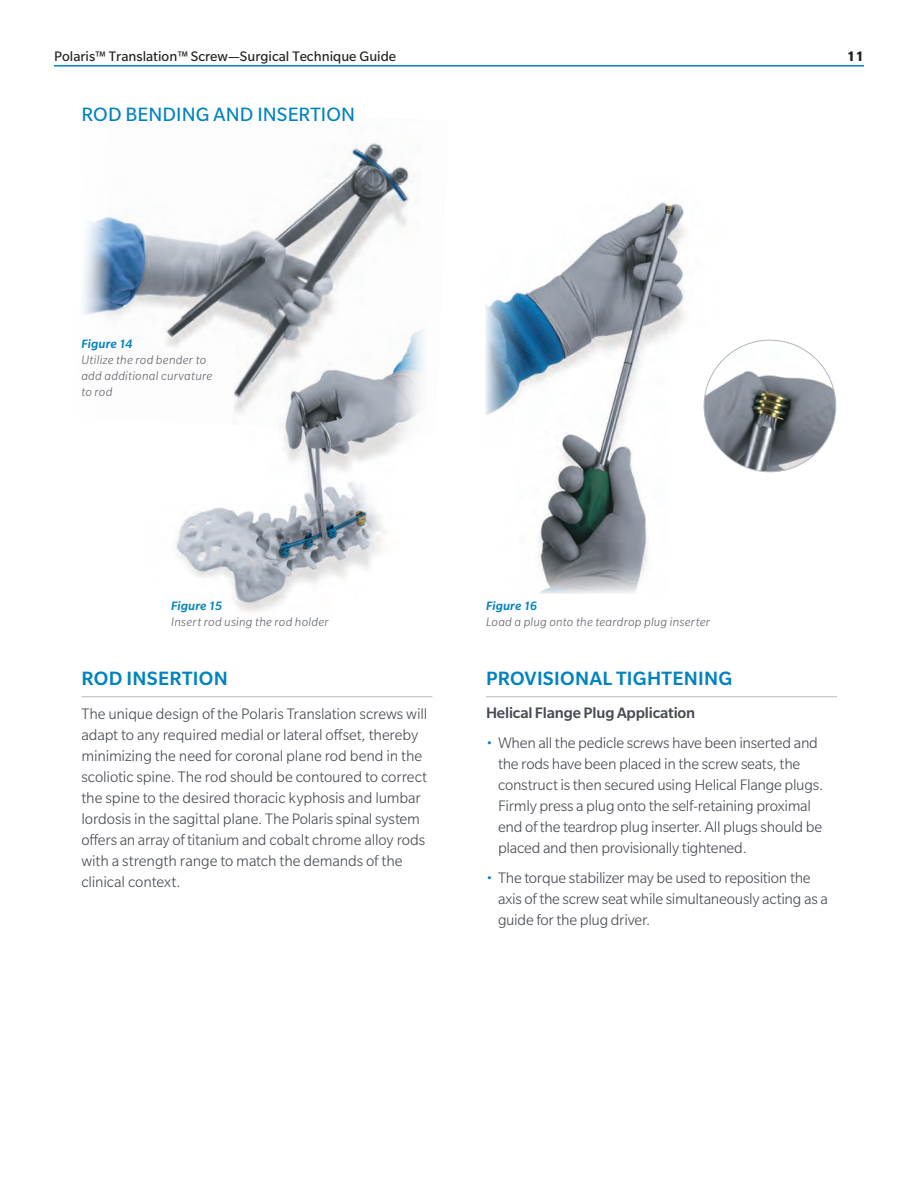
<style>
.page{position:relative;width:918px;height:1188px;background:#fff}
.page>*{position:absolute;margin:0;border:0;box-sizing:border-box;transform-origin:0 0}
.t1{font:500 21px "Slate Pro";letter-spacing:.015em;color:#0083bf}
.t2{font:21px "Slate Pro";letter-spacing:.005em;color:#0083bf}
.t3{font:300 16.5px/21px "Slate Pro";letter-spacing:-.01em;color:#464b54}
.t4{font:500 16.5px "Slate Pro";letter-spacing:-.01em;color:#464b54}
.t5{font:15px "Slate Pro";color:#231f20}
.t6{font:700 15px "Slate Pro";color:#231f20}
.t7{font:italic 300 13.2px/16.2px "Slate Pro";letter-spacing:.02em;color:#62666f;scale:1.04 1}
.t8{font:italic 500 13.2px "Slate Pro";letter-spacing:.005em;color:#0083bf;scale:1.04 1}
.s1{font-size:13.5px;color:#0083bf}
</style>
<div class="page">
<hr style="left:54px;top:65px;width:810px;height:2px;background:#0083bf">
<img style="left:176px;top:434px;width:229px;height:179px">
<img style="left:83px;top:143px;width:340px;height:291px">
<hr style="left:81px;top:696px;width:351px;height:1px;background:#b7b9c1">
<img style="left:485px;top:202px;width:307px;height:392px">
<hr style="left:486px;top:696px;width:351px;height:1px;background:#b7b9c1">
<img style="left:704px;top:340px;width:132px;height:132px;border-radius:66px">
<p class="t5" style="left:54px;top:48px;width:344px">Polaris™ Translation™ Screw—Surgical Technique Guide</p>
<p class="t6" style="left:847px;top:48px;width:19px">11</p>
<p class="t2" style="left:82px;top:103px;width:275px">ROD BENDING AND INSERTION</p>
<p class="t8" style="left:81px;top:336px;width:51px">Figure 14</p>
<p class="t7" style="left:81px;top:352px;width:127px">Utilize the rod bender to add additional curvature to rod</p>
<p class="t8" style="left:171px;top:599px;width:51px">Figure 15</p>
<p class="t7" style="left:171px;top:614px;width:153px">Insert rod using the rod holder</p>
<p class="t1" style="left:82px;top:667px;width:148px">ROD INSERTION</p>
<p class="t3" style="left:81px;top:703px;width:347px">The unique design of the Polaris Translation screws will adapt to any required medial or lateral offset, thereby minimizing the need for coronal plane rod bend in the scoliotic spine. The rod should be contoured to correct the spine to the desired thoracic kyphosis and lumbar lordosis in the sagittal plane. The Polaris spinal system offers an array of titanium and cobalt chrome alloy rods with a strength range to match the demands of the clinical context.</p>
<p class="t8" style="left:486px;top:599px;width:51px">Figure 16</p>
<p class="t7" style="left:486px;top:614px;width:217px">Load a plug onto the teardrop plug inserter</p>
<p class="t1" style="left:486px;top:667px;width:248px">PROVISIONAL TIGHTENING</p>
<p class="t4" style="left:486px;top:704px;width:211px">Helical Flange Plug Application</p>
<p class="t3" style="left:498px;top:732px;width:327px;text-indent:-12px"><span class="s1">•</span> When all the pedicle screws have been inserted and the rods have been placed in the screw seats, the construct is then secured using Helical Flange plugs.<br>Firmly press a plug onto the self-retaining proximal end of the teardrop plug inserter. All plugs should be placed and then provisionally tightened.</p>
<p class="t3" style="left:498px;top:867px;width:331px;text-indent:-12px"><span class="s1">•</span> The torque stabilizer may be used to reposition the axis of the screw seat while simultaneously acting as a guide for the plug driver.</p>
</div>
